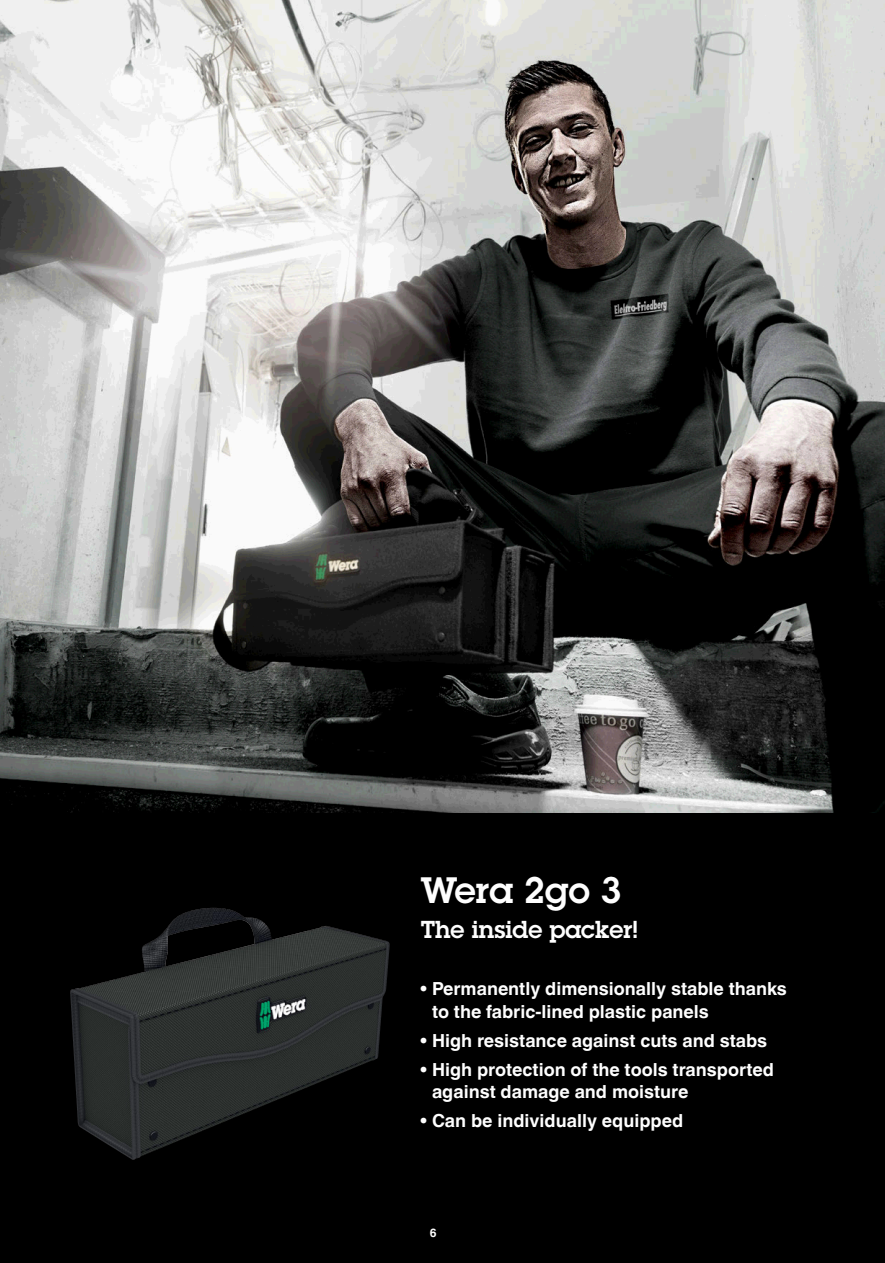
<style>
.page{position:relative;width:885px;height:1263px;background:#fff}
.page>*{position:absolute;margin:0;border:0;box-sizing:border-box;transform-origin:0 0}
.t1{font:600 36px "Lubalin Graph Std";color:#fefefe}
.t2{font:600 24px "Lubalin Graph Std";color:#fefefe}
.t3{font:700 18px/22.5px "Helvetica World";color:#fefefe}
.t4{font:700 12px "Helvetica World";color:#fefefe}
</style>
<div class="page">
<div style="left:0;top:0;width:884px;height:1263px;background:#000"></div>
<img style="left:1px;top:0;width:883px;height:812px">
<img style="left:70px;top:908px;width:319px;height:252px">
<img style="left:0;top:0;width:1px;height:812px">
<h1 class="t1" style="left:421px;top:866px;width:202px">Wera 2go 3</h1>
<h2 class="t2" style="left:421px;top:914px;width:218px">The inside packer!</h2>
<p class="t3" style="left:432px;top:978px;width:356px;text-indent:-12px">• Permanently dimensionally stable thanks to the fabric-lined plastic panels</p>
<p class="t3" style="left:420px;top:1029px;width:348px">• High resistance against cuts and stabs</p>
<p class="t3" style="left:432px;top:1058px;width:343px;text-indent:-12px">• High protection of the tools transported against damage and moisture</p>
<p class="t3" style="left:420px;top:1109px;width:265px">• Can be individually equipped</p>
<p class="t4" style="left:429px;top:1225px;width:8px">6</p>
</div>
